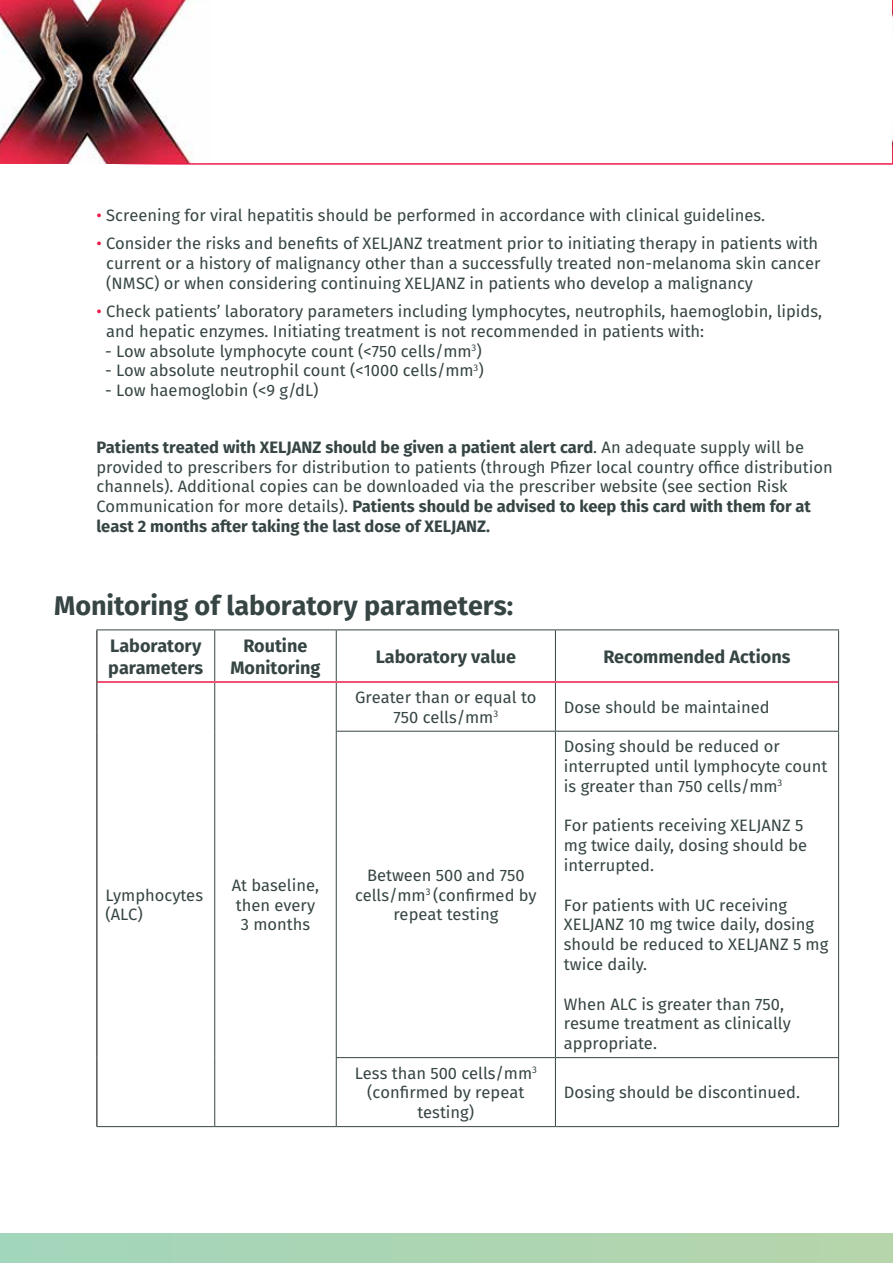
<style>
.page{position:relative;width:893px;height:1263px;background:#fff}
.page>*{position:absolute;margin:0;border:0;box-sizing:border-box;transform-origin:0 0}
.t1{font:700 27px "Fira Sans";letter-spacing:-.005em;color:#364544}
.t2{font:700 18px/21.6px "Fira Sans";color:#364544}
.t3{font:16.5px/19.8px "Fira Sans";color:#364544}
.s1{color:#ed1849}
.s2{font-weight:700}
</style>
<div class="page">
<svg style="left:0;top:1233px;width:893px;height:30px;background:#abd5b2"></svg>
<img style="left:892px;top:0;width:1px;height:163px">
<img style="left:0;top:0;width:196px;height:164px">
<hr style="left:112px;top:163px;width:781px;height:2px;background:#ed1849">
<hr style="left:97px;top:630px;width:1px;height:52px;background:#000">
<hr style="left:97px;top:682px;width:1px;height:49px;background:#000">
<hr style="left:97px;top:731px;width:1px;height:326px;background:#000">
<hr style="left:97px;top:1057px;width:1px;height:69px;background:#000">
<hr style="left:214px;top:683px;width:1px;height:48px;background:#364544">
<hr style="left:214px;top:731px;width:1px;height:326px;background:#364544">
<hr style="left:214px;top:1057px;width:1px;height:69px;background:#364544">
<hr style="left:336px;top:683px;width:1px;height:48px;background:#364544">
<hr style="left:555px;top:683px;width:1px;height:48px;background:#364544">
<hr style="left:838px;top:682px;width:1px;height:49px;background:#364544">
<hr style="left:336px;top:731px;width:219px;height:1px;background:#364544">
<hr style="left:336px;top:731px;width:1px;height:326px;background:#364544">
<hr style="left:555px;top:731px;width:284px;height:1px;background:#364544">
<hr style="left:555px;top:731px;width:1px;height:326px;background:#364544">
<hr style="left:838px;top:731px;width:1px;height:326px;background:#364544">
<hr style="left:336px;top:1057px;width:219px;height:1px;background:#364544">
<hr style="left:336px;top:1058px;width:1px;height:68px;background:#364544">
<hr style="left:555px;top:1057px;width:284px;height:1px;background:#364544">
<hr style="left:555px;top:1058px;width:1px;height:68px;background:#364544">
<hr style="left:838px;top:1058px;width:1px;height:68px;background:#364544">
<hr style="left:97px;top:629px;width:118px;height:1px;background:#364544">
<hr style="left:215px;top:629px;width:121px;height:1px;background:#364544">
<hr style="left:214px;top:630px;width:1px;height:51px;background:#364544">
<hr style="left:336px;top:629px;width:219px;height:1px;background:#364544">
<hr style="left:336px;top:630px;width:1px;height:51px;background:#364544">
<hr style="left:555px;top:629px;width:284px;height:1px;background:#364544">
<hr style="left:555px;top:630px;width:1px;height:51px;background:#364544">
<hr style="left:838px;top:630px;width:1px;height:52px;background:#364544">
<hr style="left:97px;top:1126px;width:118px;height:1px;background:#364544">
<hr style="left:215px;top:1126px;width:121px;height:1px;background:#364544">
<hr style="left:336px;top:1126px;width:219px;height:1px;background:#364544">
<hr style="left:555px;top:1126px;width:284px;height:1px;background:#364544">
<hr style="left:97px;top:681px;width:118px;height:2px;background:#ed1849">
<hr style="left:215px;top:681px;width:121px;height:2px;background:#ed1849">
<hr style="left:336px;top:681px;width:219px;height:2px;background:#ed1849">
<hr style="left:555px;top:681px;width:283px;height:2px;background:#ed1849">
<p class="t3" style="left:97px;top:205px;width:670px"><span class="s1">•</span> Screening for viral hepatitis should be performed in accordance with clinical guidelines.</p>
<p class="t3" style="left:106px;top:233px;width:716px;text-indent:-10px"><span class="s1">•</span> Consider the risks and benefits of XELJANZ treatment prior to initiating therapy in patients with current or a history of malignancy other than a successfully treated non-melanoma skin cancer (NMSC) or when considering continuing XELJANZ in patients who develop a malignancy</p>
<p class="t3" style="left:106px;top:301px;width:717px;text-indent:-10px"><span class="s1">•</span> Check patients’ laboratory parameters including lymphocytes, neutrophils, haemoglobin, lipids, and hepatic enzymes. Initiating treatment is not recommended in patients with:</p>
<p class="t3" style="left:105px;top:341px;width:378px">- Low absolute lymphocyte count (&lt;750 cells/mm<sup>3</sup>)</p>
<p class="t3" style="left:105px;top:361px;width:380px">- Low absolute neutrophil count (&lt;1000 cells/mm<sup>3</sup>)</p>
<p class="t3" style="left:105px;top:380px;width:215px">- Low haemoglobin (&lt;9 g/dL)</p>
<p class="t3" style="left:97px;top:437px;width:738px"><span class="s2">Patients treated with XELJANZ should be given a patient alert card</span>. An adequate supply will be provided to prescribers for distribution to patients (through Pfizer local country office distribution channels). Additional copies can be downloaded via the prescriber website (see section Risk Communication for more details). <span class="s2">Patients should be advised to keep this card with them for at least 2 months after taking the last dose of XELJANZ.</span></p>
<h1 class="t1" style="left:54px;top:587px;width:461px">Monitoring of laboratory parameters:</h1>
<p class="t2" style="left:108px;top:635px;width:96px">Laboratory parameters</p>
<p class="t2" style="left:230px;top:635px;width:92px;text-align:center">Routine<br>Monitoring</p>
<p class="t2" style="left:376px;top:646px;width:142px">Laboratory value</p>
<p class="t2" style="left:604px;top:646px;width:188px">Recommended Actions</p>
<p class="t3" style="left:105px;top:885px;width:99px">Lymphocytes (ALC)</p>
<p class="t3" style="left:232px;top:875px;width:89px;text-align:center">At baseline, then every<br>3 months</p>
<p class="t3" style="left:355px;top:687px;width:183px;text-align:center">Greater than or equal to<br>750 cells/mm<sup>3</sup></p>
<p class="t3" style="left:564px;top:697px;width:207px">Dose should be maintained</p>
<p class="t3" style="left:355px;top:865px;width:183px;text-align:center">Between 500 and 750 cells/mm<sup>3</sup> (confirmed by repeat testing</p>
<p class="t3" style="left:355px;top:1063px;width:184px;text-align:center">Less than 500 cells/mm<sup>3 </sup>(confirmed by repeat testing)</p>
<p class="t3" style="left:564px;top:736px;width:265px">Dosing should be reduced or interrupted until lymphocyte count is greater than 750 cells/mm<sup>3</sup></p>
<p class="t3" style="left:564px;top:816px;width:245px">For patients receiving XELJANZ 5 mg twice daily, dosing should be interrupted.</p>
<p class="t3" style="left:564px;top:895px;width:266px">For patients with UC receiving<br>XELJANZ 10 mg twice daily, dosing should be reduced to XELJANZ 5 mg twice daily.</p>
<p class="t3" style="left:564px;top:994px;width:228px">When ALC is greater than 750, resume treatment as clinically appropriate.</p>
<p class="t3" style="left:564px;top:1083px;width:238px">Dosing should be discontinued.</p>
</div>
